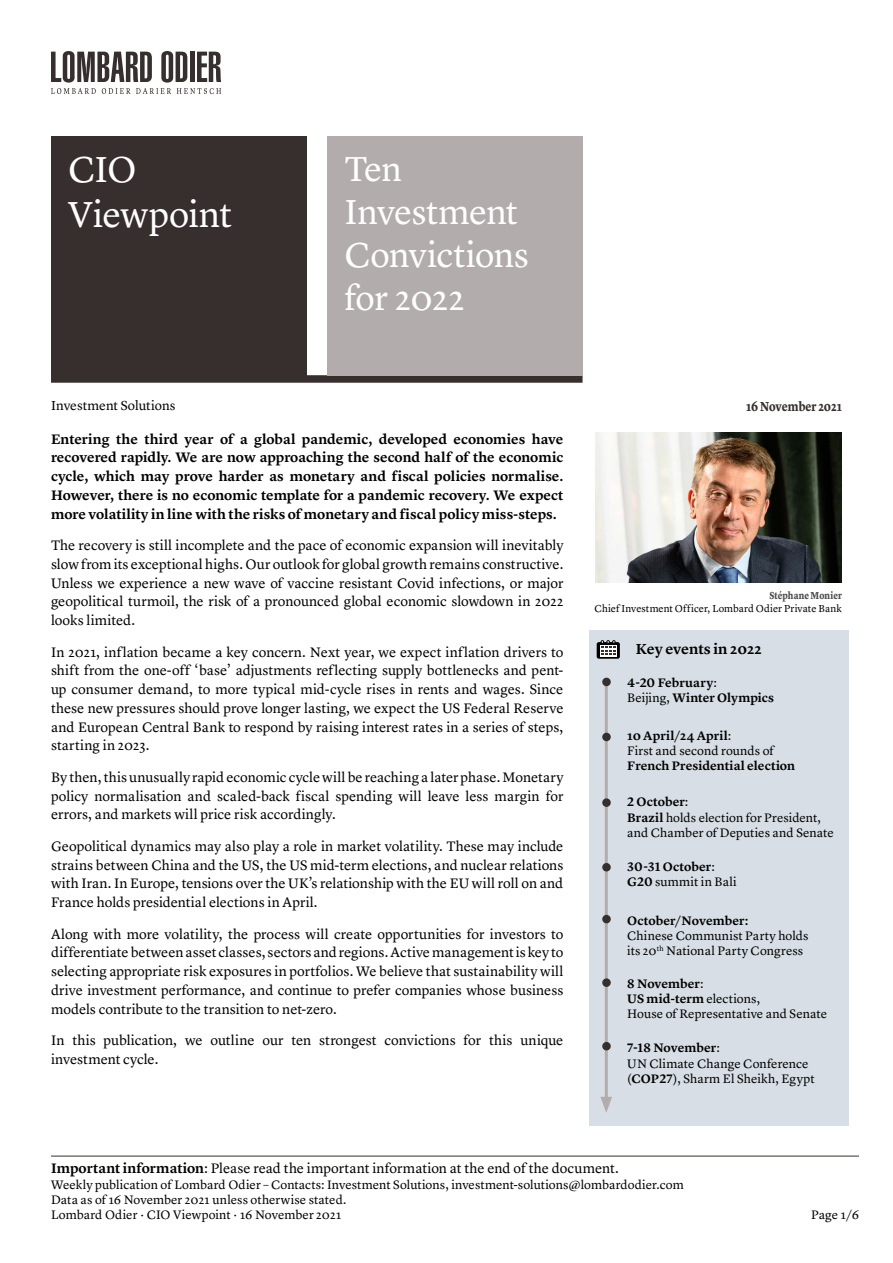
<style>
.page{position:relative;width:893px;height:1263px;background:#fff}
.page>*{position:absolute;margin:0;border:0;box-sizing:border-box;transform-origin:0 0}
.t1{font:37.5px/45px "Lyon Text";letter-spacing:-.015em;color:#fff}
.t2{font:36px/43.2px "Lyon Text";letter-spacing:-.015em;color:#fff}
.t3{font:600 15px "Lyon Text";letter-spacing:-.005em;color:#000}
.t4{font:14.25px/18.8px "Lyon Text";color:#000;text-align:justify}
.t5{font:600 14.25px/18.8px "Lyon Text";letter-spacing:.005em;color:#000;text-align:justify}
.t6{font:13.5px "Lyon Text";color:#000}
.t7{font:700 13.5px "Lyon Text";color:#372f2d;scale:.82 1}
.t8{font:12.75px/15.3px "Lyon Text";letter-spacing:.005em;color:#000}
.t9{font:600 12.75px/15.3px "Lyon Text";color:#000}
.t10{font:10.5px "Lyon Text";letter-spacing:.005em;color:#000}
.t11{font:700 10.5px "Lyon Text";letter-spacing:.005em;color:#4a4a49;scale:.82 1}
.s1{font-weight:400}
.s2{font-weight:600}
</style>
<div class="page">
<svg style="left:51px;top:51px;width:170px;height:43px"></svg>
<div style="left:51px;top:375px;width:532px;height:8px;background:#372f2d"></div>
<hr style="left:51px;top:1156px;width:808px;height:1px;background:#372f2d">
<div style="left:51px;top:136px;width:255px;height:239px;background:#372f2d"></div>
<div style="left:327px;top:136px;width:256px;height:240px;background:#b3acac"></div>
<img style="left:595px;top:433px;width:247px;height:150px">
<div style="left:589px;top:630px;width:259px;height:495px;background:#d8dee5"></div>
<hr style="left:605px;top:679px;width:3px;height:423px;background:#b3acac">
<svg style="left:600px;top:1097px;width:12px;height:16px"></svg>
<div style="left:603px;top:678px;width:7px;height:7px;background:#372f2d;border-radius:50%"></div>
<div style="left:602px;top:678px;width:9px;height:8px;border:2px solid #372f2d;border-radius:50%"></div>
<div style="left:603px;top:733px;width:7px;height:7px;background:#372f2d;border-radius:50%"></div>
<div style="left:602px;top:733px;width:9px;height:8px;border:2px solid #372f2d;border-radius:50%"></div>
<div style="left:603px;top:799px;width:7px;height:7px;background:#372f2d;border-radius:50%"></div>
<div style="left:602px;top:798px;width:9px;height:9px;border:2px solid #372f2d;border-radius:50%"></div>
<div style="left:603px;top:864px;width:7px;height:7px;background:#372f2d;border-radius:50%"></div>
<div style="left:602px;top:863px;width:9px;height:8px;border:2px solid #372f2d;border-radius:50%"></div>
<div style="left:603px;top:915px;width:7px;height:7px;background:#372f2d;border-radius:50%"></div>
<div style="left:602px;top:915px;width:9px;height:8px;border:2px solid #372f2d;border-radius:50%"></div>
<div style="left:603px;top:979px;width:7px;height:7px;background:#372f2d;border-radius:50%"></div>
<div style="left:602px;top:978px;width:9px;height:9px;border:2px solid #372f2d;border-radius:50%"></div>
<div style="left:603px;top:1043px;width:7px;height:7px;background:#372f2d;border-radius:50%"></div>
<div style="left:602px;top:1042px;width:9px;height:8px;border:2px solid #372f2d;border-radius:50%"></div>
<svg style="left:597px;top:642px;width:23px;height:17px"></svg>
<svg style="left:600px;top:645px;width:17px;height:11px"></svg>
<svg style="left:601px;top:640px;width:14px;height:15px"></svg>
<h1 class="t1" style="left:68px;top:143px;width:165px">CIO<br>Viewpoint</h1>
<h2 class="t2" style="left:344px;top:144px;width:186px">Ten<br>Investment<br>Convictions for 2022</h2>
<p class="t6" style="left:51px;top:395px;width:126px">Investment Solutions</p>
<p class="t7" style="left:746px;top:396px;width:118px">16 November 2021</p>
<p class="t5" style="left:51px;top:428px;width:514px">Entering the third year of a global pandemic, developed economies have recovered rapidly. We are now approaching the second half of the economic cycle, which may prove harder as monetary and fiscal policies normalise.<br>However, there is no economic template for a pandemic recovery. We expect more volatility in line with the risks of monetary and fiscal policy miss-steps.</p>
<p class="t4" style="left:51px;top:535px;width:514px">The recovery is still incomplete and the pace of economic expansion will inevitably slow from its exceptional highs. Our outlook for global growth remains constructive.<br>Unless we experience a new wave of vaccine resistant Covid infections, or major geopolitical turmoil, the risk of a pronounced global economic slowdown in 2022 looks limited.</p>
<p class="t4" style="left:51px;top:641px;width:514px">In 2021, inflation became a key concern. Next year, we expect inflation drivers to shift from the one-off ‘base’ adjustments reflecting supply bottlenecks and pent&shy;up consumer demand, to more typical mid-cycle rises in rents and wages. Since these new pressures should prove longer lasting, we expect the US Federal Reserve and European Central Bank to respond by raising interest rates in a series of steps, starting in 2023.</p>
<p class="t4" style="left:51px;top:767px;width:514px">By then, this unusually rapid economic cycle will be reaching a later phase. Monetary policy normalisation and scaled-back fiscal spending will leave less margin for errors, and markets will price risk accordingly.</p>
<p class="t4" style="left:51px;top:836px;width:514px">Geopolitical dynamics may also play a role in market volatility. These may include strains between China and the US, the US mid-term elections, and nuclear relations with Iran. In Europe, tensions over the UK’s relationship with the EU will roll on and France holds presidential elections in April.</p>
<p class="t4" style="left:51px;top:923px;width:514px">Along with more volatility, the process will create opportunities for investors to differentiate between asset classes, sectors and regions. Active management is key to selecting appropriate risk exposures in portfolios. We believe that sustainability will drive investment performance, and continue to prefer companies whose business models contribute to the transition to net-zero.</p>
<p class="t4" style="left:51px;top:1030px;width:514px">In this publication, we outline our ten strongest convictions for this unique investment cycle.</p>
<p class="t11" style="left:769px;top:587px;width:90px">Stéphane Monier</p>
<p class="t10" style="left:595px;top:601px;width:249px">Chief Investment Officer, Lombard Odier Private Bank</p>
<p class="t3" style="left:636px;top:637px;width:128px">Key events in 2022</p>
<p class="t9" style="left:627px;top:674px;width:148px">4-20 February<span class="s1">:<br>Beijing,</span> Winter Olympics</p>
<p class="t8" style="left:627px;top:727px;width:148px"><span class="s2">10 April/24 April</span>:<br>First and second rounds of</p>
<p class="t9" style="left:627px;top:757px;width:170px">French Presidential election</p>
<p class="t8" style="left:627px;top:793px;width:208px"><span class="s2">2 October</span>:<br><span class="s2">Brazil</span> holds election for President, and Chamber of Deputies and Senate</p>
<p class="t9" style="left:627px;top:858px;width:111px">30-31 October<span class="s1">:<br></span>G20 <span class="s1">summit in Bali</span></p>
<p class="t9" style="left:627px;top:912px;width:122px">October/November:</p>
<p class="t8" style="left:627px;top:927px;width:183px">Chinese Communist Party holds its 20<sup>th</sup> National Party Congress</p>
<p class="t8" style="left:627px;top:975px;width:201px"><span class="s2">8 November</span>:<br><span class="s2">US mid-term</span> elections,<br>House of Representative and Senate</p>
<p class="t8" style="left:627px;top:1039px;width:189px"><span class="s2">7-18 November</span>:<br>UN Climate Change Conference (<span class="s2">COP27</span>), Sharm El Sheikh, Egypt</p>
<p class="t4" style="left:51px;top:1158px;width:569px"><span class="s2">Important information</span>: Please read the important information at the end of the document.</p>
<p class="t8" style="left:51px;top:1175px;width:634px">Weekly publication of Lombard Odier – Contacts: Investment Solutions, investment-solutions@lombardodier.com<br>Data as of 16 November 2021 unless otherwise stated.<br>Lombard Odier · CIO Viewpoint · 16 November 2021</p>
<p class="t8" style="left:811px;top:1206px;width:49px">Page 1/6</p>
</div>
